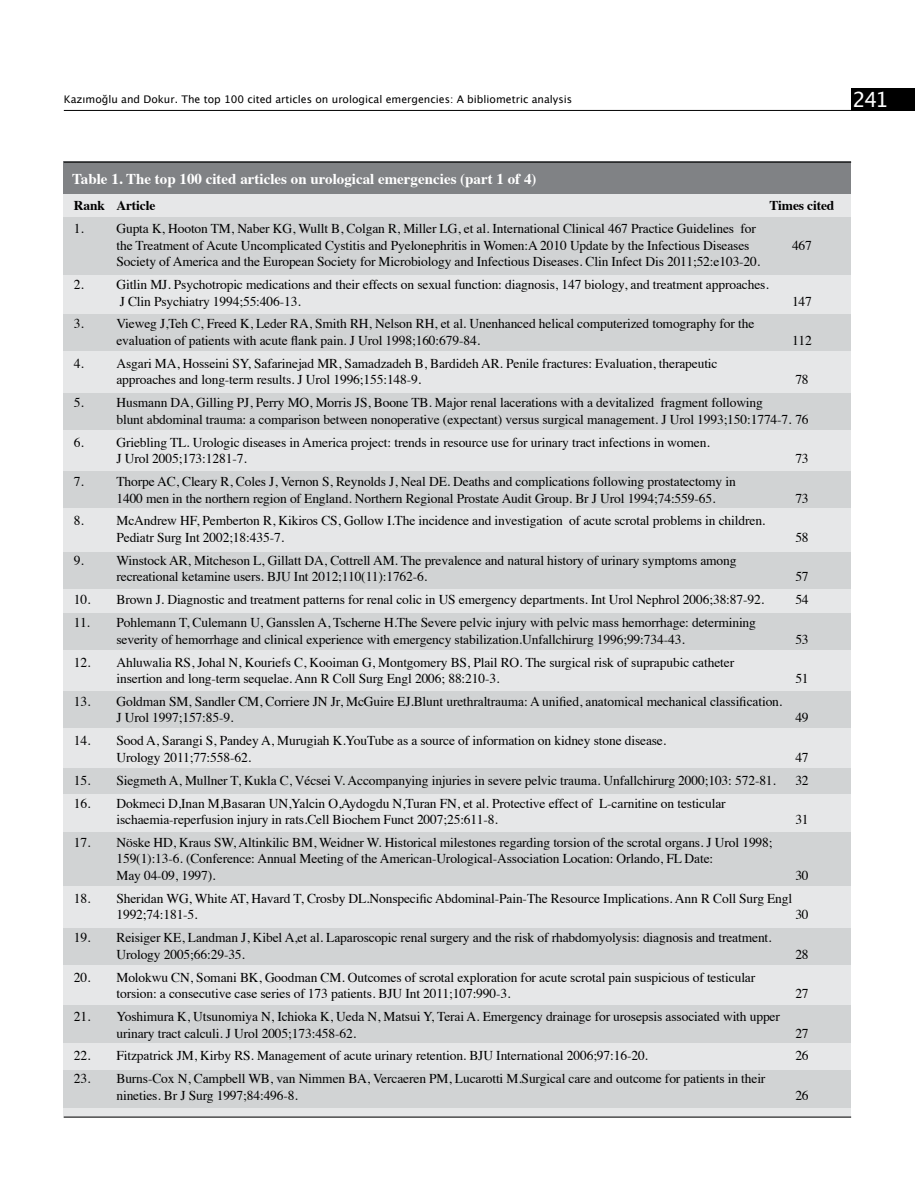
<style>
.page{position:relative;width:915px;height:1191px;background:#fff}
.page>*{position:absolute;margin:0;border:0;box-sizing:border-box;transform-origin:0 0}
.t1{font:21px "Lucida Grande";color:#fff}
.t2{font:700 15px "Times";color:#fff}
.t3{font:13.5px/16.5px "Times";letter-spacing:-.01em;color:#000}
.t4{font:700 13.5px "Times";letter-spacing:-.01em;color:#000}
.t5{font:10.5px "Lucida Grande";color:#000}
</style>
<div class="page">
<hr style="left:64px;top:110px;width:786px;height:1px;background:#000">
<div style="left:850px;top:88px;width:64px;height:23px;background:#000"></div>
<div style="left:64px;top:194px;width:786px;height:923px;background:#e6e7e8"></div>
<div style="left:64px;top:162px;width:786px;height:32px;background:#808285"></div>
<div style="left:64px;top:218px;width:786px;height:57px;background:#d1d3d4"></div>
<div style="left:64px;top:314px;width:786px;height:36px;background:#d1d3d4"></div>
<div style="left:64px;top:393px;width:786px;height:37px;background:#d1d3d4"></div>
<div style="left:64px;top:471px;width:786px;height:37px;background:#d1d3d4"></div>
<div style="left:64px;top:552px;width:786px;height:36px;background:#d1d3d4"></div>
<div style="left:64px;top:613px;width:786px;height:37px;background:#d1d3d4"></div>
<div style="left:64px;top:691px;width:786px;height:37px;background:#d1d3d4"></div>
<div style="left:64px;top:928px;width:786px;height:37px;background:#d1d3d4"></div>
<div style="left:64px;top:1005px;width:786px;height:37px;background:#d1d3d4"></div>
<div style="left:64px;top:768px;width:786px;height:26px;background:#d1d3d4"></div>
<div style="left:64px;top:832px;width:786px;height:54px;background:#d1d3d4"></div>
<hr style="left:64px;top:1116px;width:786px;height:1px;background:#000">
<hr style="left:64px;top:162px;width:786px;height:1px;background:#000">
<div style="left:64px;top:1069px;width:786px;height:38px;background:#d1d3d4"></div>
<p class="t5" style="left:64px;top:94px;width:509px">Kazımoğlu and Dokur. The top 100 cited articles on urological emergencies: A bibliometric analysis</p>
<h1 class="t1" style="left:852px;top:88px;width:37px">241</h1>
<p class="t2" style="left:72px;top:164px;width:465px">Table 1. The top 100 cited articles on urological emergencies (part 1 of 4)</p>
<p class="t4" style="left:74px;top:193px;width:83px">Rank Article</p>
<p class="t4" style="left:769px;top:193px;width:66px">Times cited</p>
<p class="t3" style="left:74px;top:219px;width:11px">1.</p>
<p class="t3" style="left:116px;top:219px;width:640px">Gupta K, Hooton TM, Naber KG, Wullt B, Colgan R, Miller LG, et al. International Clinical 467 Practice Guidelines for the Treatment of Acute Uncomplicated Cystitis and Pyelonephritis in Women:A 2010 Update by the Infectious Diseases</p>
<p class="t3" style="left:791px;top:236px;width:21px">467</p>
<p class="t3" style="left:116px;top:252px;width:645px">Society of America and the European Society for Microbiology and Infectious Diseases. Clin Infect Dis 2011;52:e103-20.</p>
<p class="t3" style="left:74px;top:275px;width:11px">2.</p>
<p class="t3" style="left:116px;top:275px;width:653px">Gitlin MJ. Psychotropic medications and their effects on sexual function: diagnosis, 147 biology, and treatment approaches.<br>J Clin Psychiatry 1994;55:406-13.</p>
<p class="t3" style="left:74px;top:314px;width:11px">3.</p>
<p class="t3" style="left:116px;top:314px;width:639px">Vieweg J,Teh C, Freed K, Leder RA, Smith RH, Nelson RH, et al. Unenhanced helical computerized tomography for the evaluation of patients with acute flank pain. J Urol 1998;160:679-84.</p>
<p class="t3" style="left:74px;top:354px;width:11px">4.</p>
<p class="t3" style="left:116px;top:354px;width:602px">Asgari MA, Hosseini SY, Safarinejad MR, Samadzadeh B, Bardideh AR. Penile fractures: Evaluation, therapeutic approaches and long-term results. J Urol 1996;155:148-9.</p>
<p class="t3" style="left:791px;top:292px;width:21px">147</p>
<p class="t3" style="left:792px;top:331px;width:21px">112</p>
<p class="t3" style="left:795px;top:370px;width:15px">78</p>
<p class="t3" style="left:74px;top:393px;width:11px">5.</p>
<p class="t3" style="left:116px;top:393px;width:693px">Husmann DA, Gilling PJ, Perry MO, Morris JS, Boone TB. Major renal lacerations with a devitalized fragment following<br>blunt abdominal trauma: a comparison between nonoperative (expectant) versus surgical management. J Urol 1993;150:1774-7. 76</p>
<p class="t3" style="left:74px;top:433px;width:11px">6.</p>
<p class="t3" style="left:116px;top:433px;width:594px">Griebling TL. Urologic diseases in America project: trends in resource use for urinary tract infections in women.<br>J Urol 2005;173:1281-7.</p>
<p class="t3" style="left:795px;top:449px;width:15px">73</p>
<p class="t3" style="left:74px;top:472px;width:11px">7.</p>
<p class="t3" style="left:116px;top:472px;width:620px">Thorpe AC, Cleary R, Coles J, Vernon S, Reynolds J, Neal DE. Deaths and complications following prostatectomy in<br>1400 men in the northern region of England. Northern Regional Prostate Audit Group. Br J Urol 1994;74:559-65.</p>
<p class="t3" style="left:74px;top:511px;width:11px">8.</p>
<p class="t3" style="left:116px;top:511px;width:650px">McAndrew HF, Pemberton R, Kikiros CS, Gollow I.The incidence and investigation of acute scrotal problems in children.<br>Pediatr Surg Int 2002;18:435-7.</p>
<p class="t3" style="left:74px;top:551px;width:11px">9.</p>
<p class="t3" style="left:116px;top:551px;width:621px">Winstock AR, Mitcheson L, Gillatt DA, Cottrell AM. The prevalence and natural history of urinary symptoms among recreational ketamine users. BJU Int 2012;110(11):1762-6.</p>
<p class="t3" style="left:795px;top:488px;width:15px">73</p>
<p class="t3" style="left:795px;top:528px;width:15px">58</p>
<p class="t3" style="left:795px;top:567px;width:15px">57</p>
<p class="t3" style="left:74px;top:590px;width:691px">10. Brown J. Diagnostic and treatment patterns for renal colic in US emergency departments. Int Urol Nephrol 2006;38:87-92.</p>
<p class="t3" style="left:795px;top:590px;width:15px">54</p>
<p class="t3" style="left:116px;top:613px;width:641px;text-indent:-43px">11. Pohlemann T, Culemann U, Gansslen A, Tscherne H.The Severe pelvic injury with pelvic mass hemorrhage: determining severity of hemorrhage and clinical experience with emergency stabilization.Unfallchirurg 1996;99:734-43.</p>
<p class="t3" style="left:795px;top:629px;width:15px">53</p>
<p class="t3" style="left:116px;top:652px;width:619px;text-indent:-43px">12. Ahluwalia RS, Johal N, Kouriefs C, Kooiman G, Montgomery BS, Plail RO. The surgical risk of suprapubic catheter insertion and long-term sequelae. Ann R Coll Surg Engl 2006; 88:210-3.</p>
<p class="t3" style="left:116px;top:692px;width:667px;text-indent:-43px">13. Goldman SM, Sandler CM, Corriere JN Jr, McGuire EJ.Blunt urethraltrauma: A unified, anatomical mechanical classification.<br>J Urol 1997;157:85-9.</p>
<p class="t3" style="left:116px;top:731px;width:551px;text-indent:-43px">14. Sood A, Sarangi S, Pandey A, Murugiah K.YouTube as a source of information on kidney stone disease.<br>Urology 2011;77:558-62.</p>
<p class="t3" style="left:795px;top:669px;width:15px">51</p>
<p class="t3" style="left:795px;top:708px;width:15px">49</p>
<p class="t3" style="left:795px;top:748px;width:15px">47</p>
<p class="t3" style="left:74px;top:770px;width:703px">15. Siegmeth A, Mullner T, Kukla C, Vécsei V. Accompanying injuries in severe pelvic trauma. Unfallchirurg 2000;103: 572-81.</p>
<p class="t3" style="left:795px;top:770px;width:15px">32</p>
<p class="t3" style="left:116px;top:793px;width:610px;text-indent:-43px">16. Dokmeci D,Inan M,Basaran UN,Yalcin O,Aydogdu N,Turan FN, et al. Protective effect of L-carnitine on testicular ischaemia-reperfusion injury in rats.Cell Biochem Funct 2007;25:611-8.</p>
<p class="t3" style="left:795px;top:810px;width:15px">31</p>
<p class="t3" style="left:116px;top:833px;width:657px;text-indent:-43px">17. Nöske HD, Kraus SW, Altinkilic BM, Weidner W. Historical milestones regarding torsion of the scrotal organs. J Urol 1998;<br>159(1):13-6. (Conference: Annual Meeting of the American-Urological-Association Location: Orlando, FL Date:<br>May 04-09, 1997).</p>
<p class="t3" style="left:795px;top:866px;width:15px">30</p>
<p class="t3" style="left:116px;top:889px;width:677px;text-indent:-43px">18. Sheridan WG, White AT, Havard T, Crosby DL.Nonspecific Abdominal-Pain-The Resource Implications. Ann R Coll Surg Engl<br>1992;74:181-5.</p>
<p class="t3" style="left:795px;top:905px;width:15px">30</p>
<p class="t3" style="left:116px;top:928px;width:656px;text-indent:-43px">19. Reisiger KE, Landman J, Kibel A,et al. Laparoscopic renal surgery and the risk of rhabdomyolysis: diagnosis and treatment.<br>Urology 2005;66:29-35.</p>
<p class="t3" style="left:116px;top:967px;width:640px;text-indent:-43px">20. Molokwu CN, Somani BK, Goodman CM. Outcomes of scrotal exploration for acute scrotal pain suspicious of testicular torsion: a consecutive case series of 173 patients. BJU Int 2011;107:990-3.</p>
<p class="t3" style="left:116px;top:1007px;width:664px;text-indent:-43px">21. Yoshimura K, Utsunomiya N, Ichioka K, Ueda N, Matsui Y, Terai A. Emergency drainage for urosepsis associated with upper urinary tract calculi. J Urol 2005;173:458-62.</p>
<p class="t3" style="left:795px;top:944px;width:15px">28</p>
<p class="t3" style="left:795px;top:984px;width:15px">27</p>
<p class="t3" style="left:795px;top:1023px;width:15px">27</p>
<p class="t3" style="left:74px;top:1046px;width:575px">22. Fitzpatrick JM, Kirby RS. Management of acute urinary retention. BJU International 2006;97:16-20.</p>
<p class="t3" style="left:795px;top:1046px;width:15px">26</p>
<p class="t3" style="left:116px;top:1069px;width:650px;text-indent:-43px">23. Burns-Cox N, Campbell WB, van Nimmen BA, Vercaeren PM, Lucarotti M.Surgical care and outcome for patients in their nineties. Br J Surg 1997;84:496-8.</p>
<p class="t3" style="left:795px;top:1085px;width:15px">26</p>
</div>
